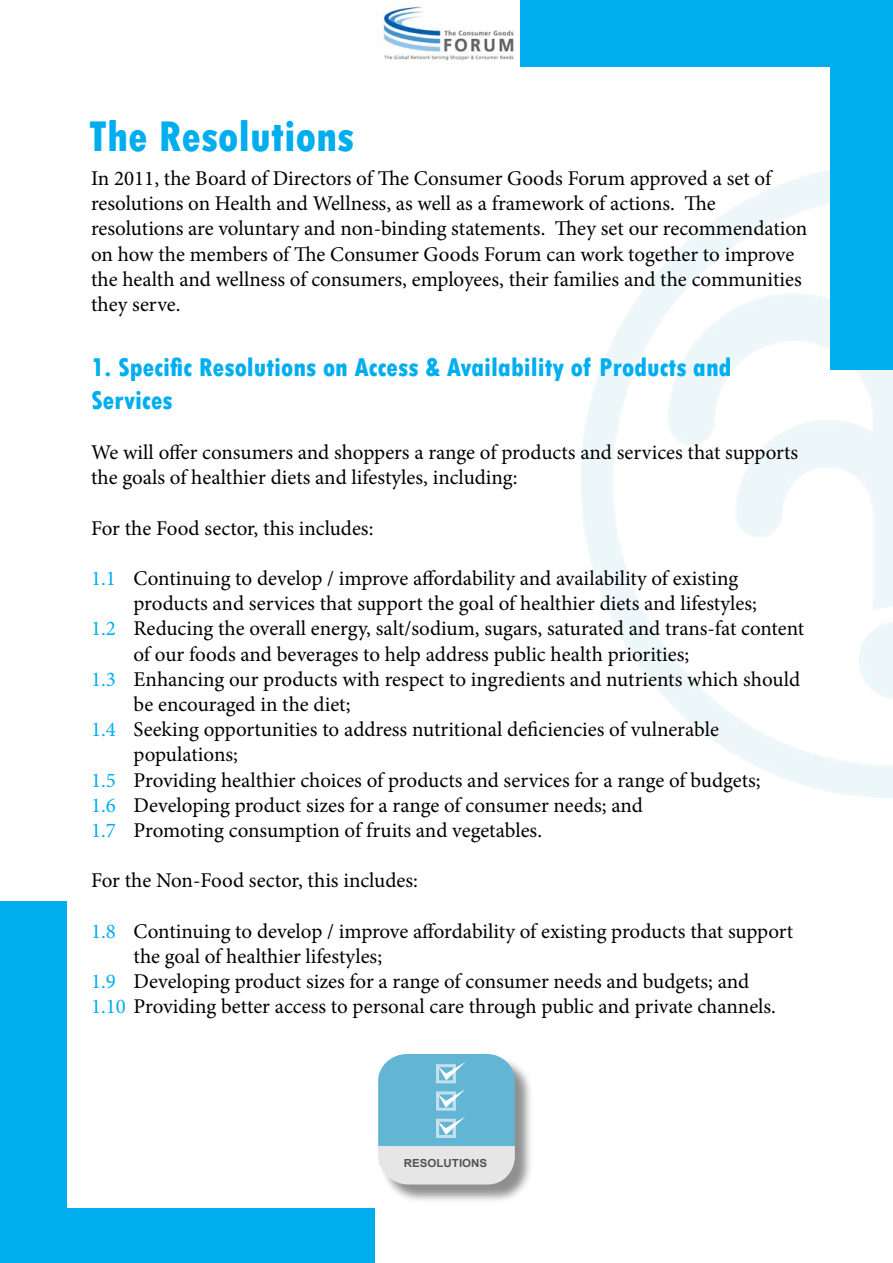
<style>
.page{position:relative;width:893px;height:1263px;background:#fff}
.page>*{position:absolute;margin:0;border:0;box-sizing:border-box;transform-origin:0 0}
.t1{font:800 condensed 45px "Tw Cen";color:#00aeef}
.t2{font:800 condensed 27px/32.4px "Tw Cen";color:#00aeef}
.t3{font:21px/25.2px "Minion Pro";color:#000}
.t4{font:21px/25.2px "Minion Pro";color:#00aeef;text-align:justify}
.t5{font:700 11.1px "Arial";color:#545454;scale:1.04 1}
.s1{color:#00aeef}
</style>
<div class="page">
<img style="left:376px;top:6px;width:138px;height:55px">
<div style="left:520px;top:0;width:373px;height:67px;background:#00aeef"></div>
<div style="left:0;top:900px;width:67px;height:314px;background:#00aeef"></div>
<div style="left:0;top:1208px;width:374px;height:55px;background:#00aeef"></div>
<div style="left:380px;top:1056px;width:154px;height:147px;background:#000;opacity:.44"></div>
<svg style="left:378px;top:1054px;width:137px;height:130px;background:#91c6da"></svg>
<div style="left:830px;top:56px;width:63px;height:314px;background:#00aeef"></div>
<h1 class="t1" style="left:89px;top:110px;width:267px">The Resolutions</h1>
<p class="t3" style="left:91px;top:166px;width:718px">In 2011, the Board of Directors of The Consumer Goods Forum approved a set of resolutions on Health and Wellness, as well as a framework of actions. The resolutions are voluntary and non-binding statements. They set our recommendation on how the members of The Consumer Goods Forum can work together to improve the health and wellness of consumers, employees, their families and the communities they serve.</p>
<p class="t2" style="left:91px;top:351px;width:642px">1. Specific Resolutions on Access &amp; Availability of Products and<br>Services</p>
<p class="t3" style="left:91px;top:440px;width:709px">We will offer consumers and shoppers a range of products and services that supports the goals of healthier diets and lifestyles, including:</p>
<p class="t3" style="left:91px;top:515px;width:284px">For the Food sector, this includes:</p>
<p class="t3" style="left:134px;top:566px;width:672px">Continuing to develop / improve affordability and availability of existing products and services that support the goal of healthier diets and lifestyles; Reducing the overall energy, salt/sodium, sugars, saturated and trans-fat content of our foods and beverages to help address public health priorities;<br>Enhancing our products with respect to ingredients and nutrients which should be encouraged in the diet;<br>Seeking opportunities to address nutritional deficiencies of vulnerable populations;<br>Providing healthier choices of products and services for a range of budgets; Developing product sizes for a range of consumer needs; and<br>Promoting consumption of fruits and vegetables.</p>
<p class="t3" style="left:91px;top:868px;width:328px">For the Non-Food sector, this includes:</p>
<p class="t3" style="left:134px;top:918px;width:661px">Continuing to develop / improve affordability of existing products that support</p>
<p class="t3" style="left:134px;top:944px;width:250px">the goal of healthier lifestyles;</p>
<p class="t3" style="left:134px;top:969px;width:617px">Developing product sizes for a range of consumer needs and budgets; and</p>
<p class="t3" style="left:91px;top:994px;width:686px"><span class="s1">1.10</span> Providing better access to personal care through public and private channels.</p>
<p class="t4" style="left:91px;top:566px;width:26px">1.1</p>
<p class="t4" style="left:91px;top:616px;width:26px">1.2</p>
<p class="t4" style="left:91px;top:666px;width:26px">1.3</p>
<p class="t4" style="left:91px;top:717px;width:26px">1.4</p>
<p class="t4" style="left:91px;top:767px;width:26px">1.5<br>1.6<br>1.7</p>
<p class="t4" style="left:91px;top:918px;width:26px">1.8</p>
<p class="t4" style="left:91px;top:969px;width:26px">1.9</p>
<p class="t5" style="left:404px;top:1156px;width:82px">RESOLUTIONS</p>
</div>
